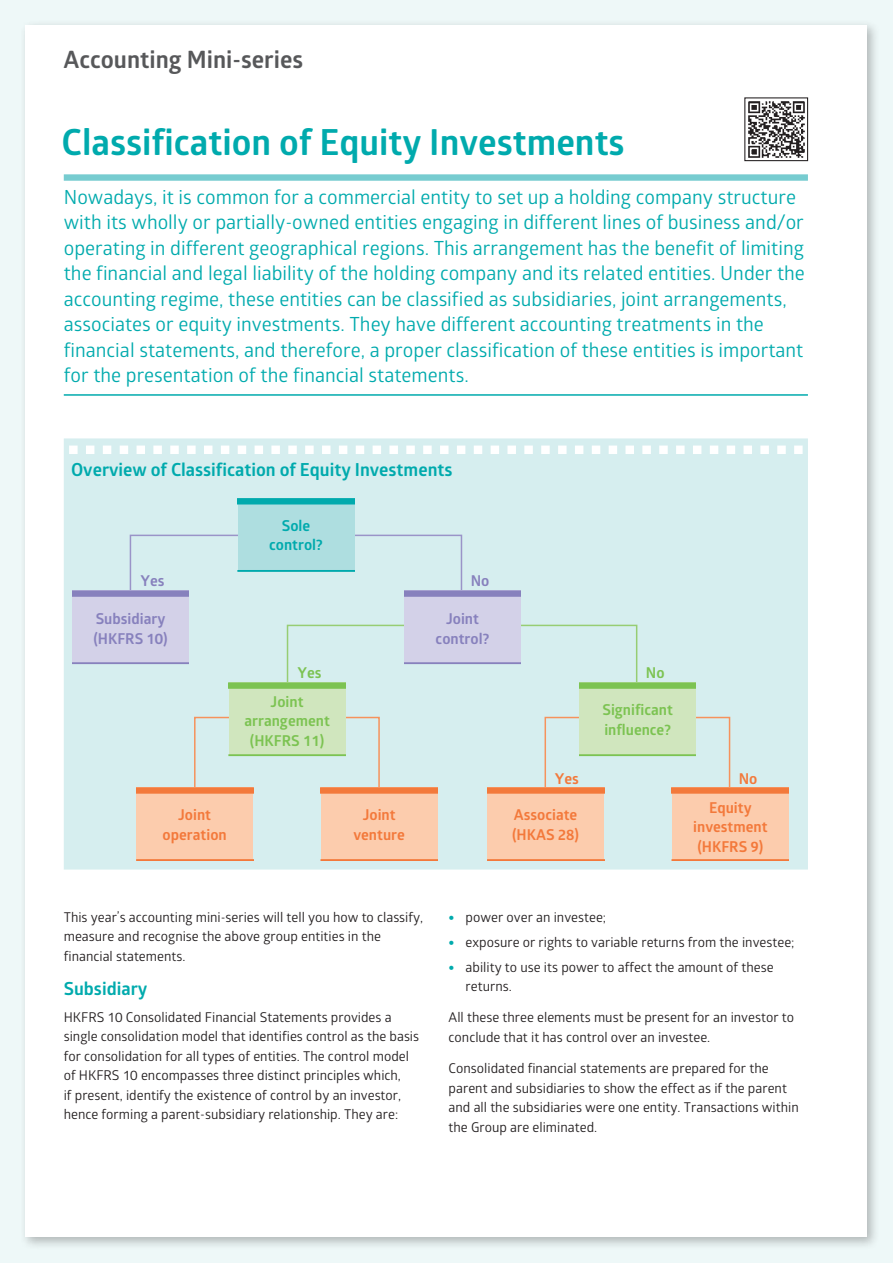
<style>
.page{position:relative;width:893px;height:1263px;background:#eef8f8}
.page>*{position:absolute;margin:0;border:0;box-sizing:border-box;transform-origin:0 0}
.t1{font:700 36px "Glober";color:#00aaad}
.t2{font:700 24px "Glober";color:#57585a}
.t3{font:19.5px/25.5px "Glober";color:#00aaad}
.t4{font:700 18px "Glober";color:#00aaad}
.t5{font:700 15px/19.5px "Glober";color:#f3793b;text-align:center}
.t6{font:700 15px/19.5px "Glober";color:#7cc352;text-align:center}
.t7{font:700 15px/19.5px "Glober";color:#8781bd}
.t8{font:700 15px/19.5px "Glober";color:#00aaad;text-align:center}
.t9{font:13.5px/19.5px "Glober";color:#231f20}
.s1{font-family:"Frutiger LT Std";font-size:12px;color:#00aaad}
</style>
<div class="page">
<div style="left:19px;top:19px;width:861px;height:1231px;background:#231f20;opacity:.3"></div>
<div style="left:26px;top:26px;width:841px;height:1211px;background:#fff"></div>
<div style="left:64px;top:438px;width:744px;height:431px;background:#d6eeef"></div>
<svg style="left:286px;top:624px;width:128px;height:61px;background:#d3ecea"></svg>
<svg style="left:333px;top:534px;width:130px;height:61px;background:#d3eaed"></svg>
<svg style="left:129px;top:534px;width:128px;height:61px;background:#d3eaed"></svg>
<svg style="left:514px;top:624px;width:124px;height:61px;background:#d3ecea"></svg>
<svg style="left:193px;top:716px;width:40px;height:71px;background:#d7e8e6"></svg>
<svg style="left:544px;top:716px;width:47px;height:71px;background:#d7e8e6"></svg>
<svg style="left:328px;top:716px;width:53px;height:71px;background:#d7e9e6"></svg>
<svg style="left:684px;top:716px;width:47px;height:71px;background:#d7e8e6"></svg>
<div style="left:238px;top:498px;width:116px;height:74px;background:#aedee0"></div>
<div style="left:238px;top:498px;width:116px;height:6px;background:#00aaad"></div>
<hr style="left:238px;top:570px;width:116px;height:2px;background:#00aaad">
<div style="left:72px;top:590px;width:117px;height:74px;background:#d3d1e8"></div>
<div style="left:72px;top:590px;width:117px;height:7px;background:#8781bd"></div>
<hr style="left:72px;top:662px;width:117px;height:2px;background:#8781bd">
<div style="left:404px;top:590px;width:117px;height:74px;background:#d3d1e8"></div>
<div style="left:404px;top:590px;width:117px;height:7px;background:#8781bd"></div>
<hr style="left:404px;top:662px;width:117px;height:2px;background:#8781bd">
<div style="left:229px;top:682px;width:116px;height:74px;background:#d0e6be"></div>
<div style="left:229px;top:682px;width:116px;height:7px;background:#7cc352"></div>
<hr style="left:229px;top:754px;width:116px;height:2px;background:#7cc352">
<div style="left:136px;top:787px;width:117px;height:74px;background:#fcccad"></div>
<div style="left:136px;top:787px;width:117px;height:7px;background:#f3793b"></div>
<hr style="left:136px;top:859px;width:117px;height:2px;background:#f3793b">
<div style="left:321px;top:787px;width:116px;height:74px;background:#fcccad"></div>
<div style="left:321px;top:787px;width:116px;height:7px;background:#f3793b"></div>
<hr style="left:321px;top:859px;width:116px;height:2px;background:#f3793b">
<div style="left:487px;top:787px;width:117px;height:74px;background:#fcccad"></div>
<div style="left:487px;top:787px;width:117px;height:7px;background:#f3793b"></div>
<hr style="left:487px;top:859px;width:117px;height:2px;background:#f3793b">
<div style="left:672px;top:787px;width:116px;height:74px;background:#fcccad"></div>
<div style="left:672px;top:787px;width:116px;height:7px;background:#f3793b"></div>
<hr style="left:672px;top:859px;width:116px;height:2px;background:#f3793b">
<div style="left:579px;top:682px;width:117px;height:74px;background:#d0e6be"></div>
<div style="left:579px;top:682px;width:117px;height:7px;background:#7cc352"></div>
<hr style="left:579px;top:754px;width:117px;height:2px;background:#7cc352">
<div style="left:64px;top:174px;width:744px;height:7px;background:#77ccd0"></div>
<hr style="left:64px;top:394px;width:744px;height:2px;background:#00aaad">
<img style="left:748px;top:101px;width:57px;height:57px">
<div style="left:744px;top:97px;width:64px;height:64px;border:1px solid #231f20"></div>
<h2 class="t2" style="left:63px;top:43px;width:241px">Accounting Mini-series</h2>
<h1 class="t1" style="left:62px;top:117px;width:565px">Classification of Equity Investments</h1>
<p class="t3" style="left:64px;top:183px;width:743px">Nowadays, it is common for a commercial entity to set up a holding company structure with its wholly or partially-owned entities engaging in different lines of business and/or operating in different geographical regions. This arrangement has the benefit of limiting the financial and legal liability of the holding company and its related entities. Under the accounting regime, these entities can be classified as subsidiaries, joint arrangements, associates or equity investments. They have different accounting treatments in the financial statements, and therefore, a proper classification of these entities is important for the presentation of the financial statements.</p>
<h3 class="t4" style="left:71px;top:457px;width:383px">Overview of Classification of Equity Investments</h3>
<p class="t8" style="left:269px;top:515px;width:55px">Sole control?</p>
<p class="t7" style="left:140px;top:571px;width:26px">Yes</p>
<p class="t7" style="left:471px;top:571px;width:20px">No</p>
<p class="t7" style="left:93px;top:609px;width:76px">Subsidiary (HKFRS 10)</p>
<p class="t7" style="left:436px;top:609px;width:55px;text-align:center">Joint control?</p>
<p class="t6" style="left:297px;top:663px;width:26px">Yes</p>
<p class="t6" style="left:244px;top:691px;width:87px">Joint arrangement (HKFRS 11)</p>
<p class="t5" style="left:555px;top:768px;width:26px">Yes</p>
<p class="t6" style="left:646px;top:663px;width:20px">No</p>
<p class="t6" style="left:602px;top:700px;width:72px;text-align:left">Significant influence?</p>
<p class="t5" style="left:739px;top:768px;width:20px">No</p>
<p class="t5" style="left:163px;top:805px;width:66px">Joint operation</p>
<p class="t5" style="left:353px;top:805px;width:53px">Joint venture</p>
<p class="t5" style="left:512px;top:805px;width:69px;text-align:left">Associate (HKAS 28)</p>
<p class="t5" style="left:693px;top:797px;width:76px">Equity investment (HKFRS 9)</p>
<p class="t9" style="left:64px;top:906px;width:361px">This year’s accounting mini-series will tell you how to classify, measure and recognise the above group entities in the financial statements.</p>
<h3 class="t4" style="left:64px;top:976px;width:85px">Subsidiary</h3>
<p class="t9" style="left:64px;top:1007px;width:357px">HKFRS 10 Consolidated Financial Statements provides a single consolidation model that identifies control as the basis for consolidation for all types of entities. The control model of HKFRS 10 encompasses three distinct principles which,<br>if present, identify the existence of control by an investor, hence forming a parent-subsidiary relationship. They are:</p>
<p class="t9" style="left:449px;top:906px;width:159px"><span class="s1">•</span> power over an investee;</p>
<p class="t9" style="left:449px;top:931px;width:347px"><span class="s1">•</span> exposure or rights to variable returns from the investee;</p>
<p class="t9" style="left:466px;top:956px;width:309px;text-indent:-17px"><span class="s1">•</span> ability to use its power to affect the amount of these returns.</p>
<p class="t9" style="left:449px;top:1007px;width:347px">All these three elements must be present for an investor to conclude that it has control over an investee.</p>
<p class="t9" style="left:449px;top:1058px;width:352px">Consolidated financial statements are prepared for the parent and subsidiaries to show the effect as if the parent and all the subsidiaries were one entity. Transactions within the Group are eliminated.</p>
</div>
